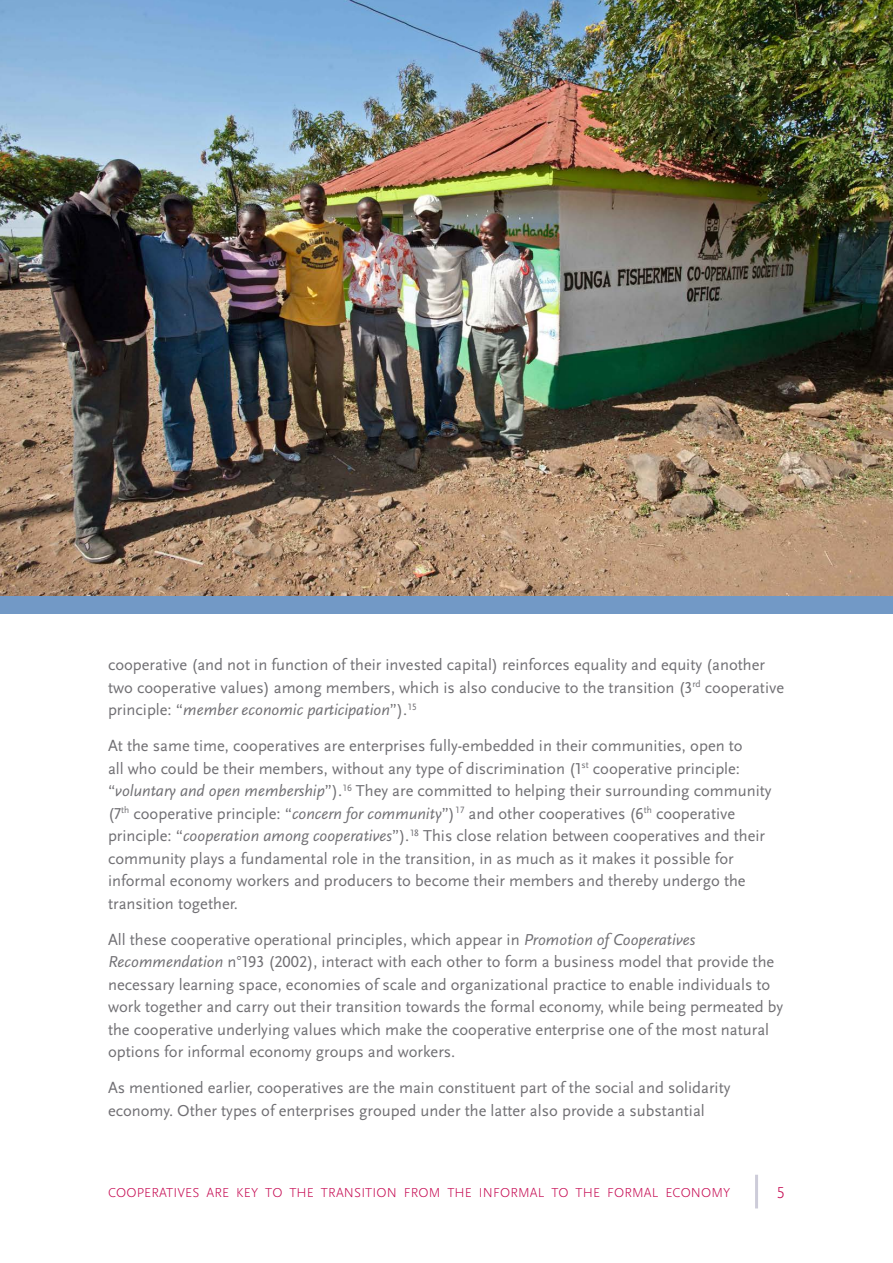
<style>
.page{position:relative;width:893px;height:1263px;background:#fff}
.page>*{position:absolute;margin:0;border:0;box-sizing:border-box;transform-origin:0 0}
.body_text{font:16.5px/22.5px "Scala Sans Pro";color:#717074}
.t1{font:300 16.5px "Scala Sans Pro";color:#c50750}
.t2{font:300 13.5px "Scala Sans Pro";letter-spacing:.01em;color:#c50750}
.s1{font-style:italic}
</style>
<div class="page">
<hr style="left:755px;top:1175px;width:3px;height:33px;background:#cdccd9">
<img style="left:0;top:0;width:893px;height:596px">
<div style="left:0;top:596px;width:893px;height:18px;background:#7299c6"></div>
<p class="body_text" style="left:108px;top:654px;width:678px">cooperative (and not in function of their invested capital) reinforces equality and equity (another two cooperative values) among members, which is also conducive to the transition (3<sup>rd</sup> cooperative principle: “<span class="s1">member economic participation</span>”).<sup>15</sup></p>
<p class="body_text" style="left:108px;top:735px;width:665px">At the same time, cooperatives are enterprises fully-embedded in their communities, open to<br>all who could be their members, without any type of discrimination (1<sup>st</sup> cooperative principle: “<span class="s1">voluntary and open membership</span>”).<sup>16</sup> They are committed to helping their surrounding community (7<sup>th</sup> cooperative principle: “<span class="s1">concern for community</span>”)<sup>17</sup> and other cooperatives (6<sup>th</sup> cooperative principle: “<span class="s1">cooperation among cooperatives</span>”).<sup>18</sup> This close relation between cooperatives and their community plays a fundamental role in the transition, in as much as it makes it possible for informal economy workers and producers to become their members and thereby undergo the transition together.</p>
<p class="body_text" style="left:108px;top:928px;width:677px">All these cooperative operational principles, which appear in <span class="s1">Promotion of Cooperatives Recommendation</span> n°193 (2002), interact with each other to form a business model that provide the necessary learning space, economies of scale and organizational practice to enable individuals to work together and carry out their transition towards the formal economy, while being permeated by the cooperative underlying values which make the cooperative enterprise one of the most natural options for informal economy groups and workers.</p>
<p class="body_text" style="left:108px;top:1077px;width:624px">As mentioned earlier, cooperatives are the main constituent part of the social and solidarity economy. Other types of enterprises grouped under the latter also provide a substantial</p>
<p class="t2" style="left:108px;top:1184px;width:624px">COOPERATIVES ARE KEY TO THE TRANSITION FROM THE INFORMAL TO THE FORMAL ECONOMY</p>
<p class="t1" style="left:777px;top:1183px;width:10px">5</p>
</div>
